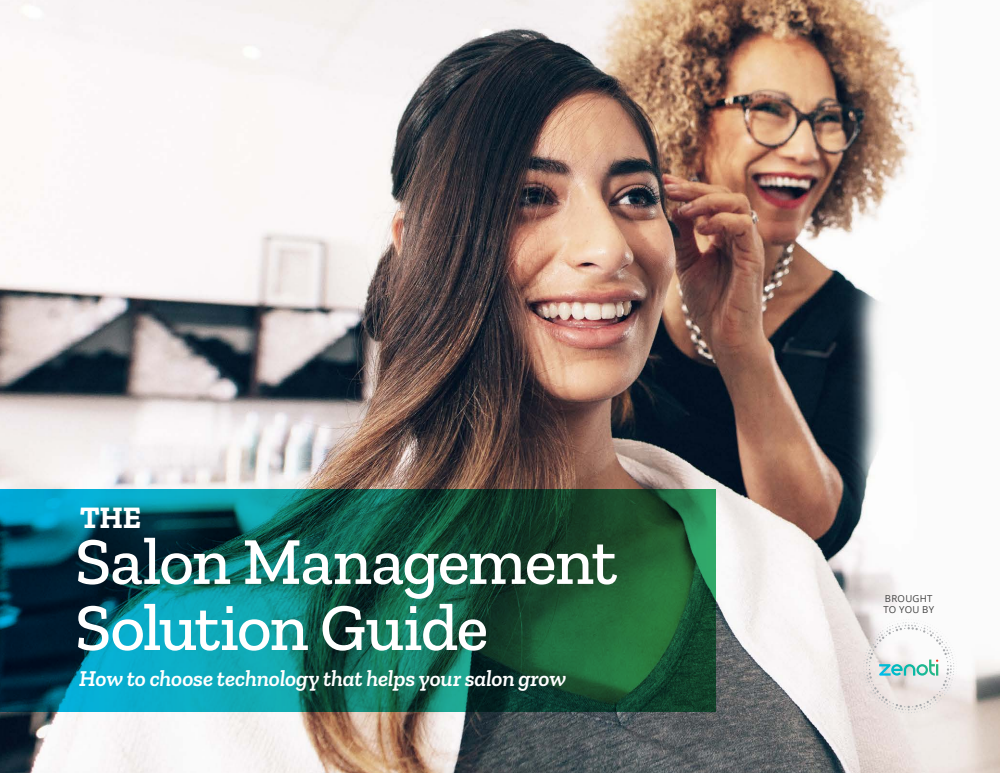
<style>
.page{position:relative;width:1000px;height:773px;background:#fff}
.page>*{position:absolute;margin:0;border:0;box-sizing:border-box;transform-origin:0 0}
.t1{font:500 67px/66.1px "Zilla Slab";letter-spacing:-.025em;color:#fff}
.t2{font:700 31px "Zilla Slab";color:#fff}
.t3{font:italic 600 23px "Zilla Slab";letter-spacing:-.005em;color:#fff}
.t4{font:9.6px/11px "Open Sans";letter-spacing:.03em;color:#414141}
</style>
<div class="page">
<img style="left:0;top:0;width:1000px;height:773px">
<svg style="left:0;top:490px;width:716px;height:222px;background:#0f6058"></svg>
<svg style="left:861px;top:619px;width:96px;height:97px"></svg>
<h2 class="t2" style="left:80px;top:500px;width:63px">THE</h2>
<h1 class="t1" style="left:75px;top:529px;width:544px">Salon Management<br>Solution Guide</h1>
<p class="t3" style="left:79px;top:665px;width:489px">How to choose technology that helps your salon grow</p>
<p class="t4" style="left:883px;top:593px;width:52px">BROUGHT<br>TO YOU BY</p>
</div>
